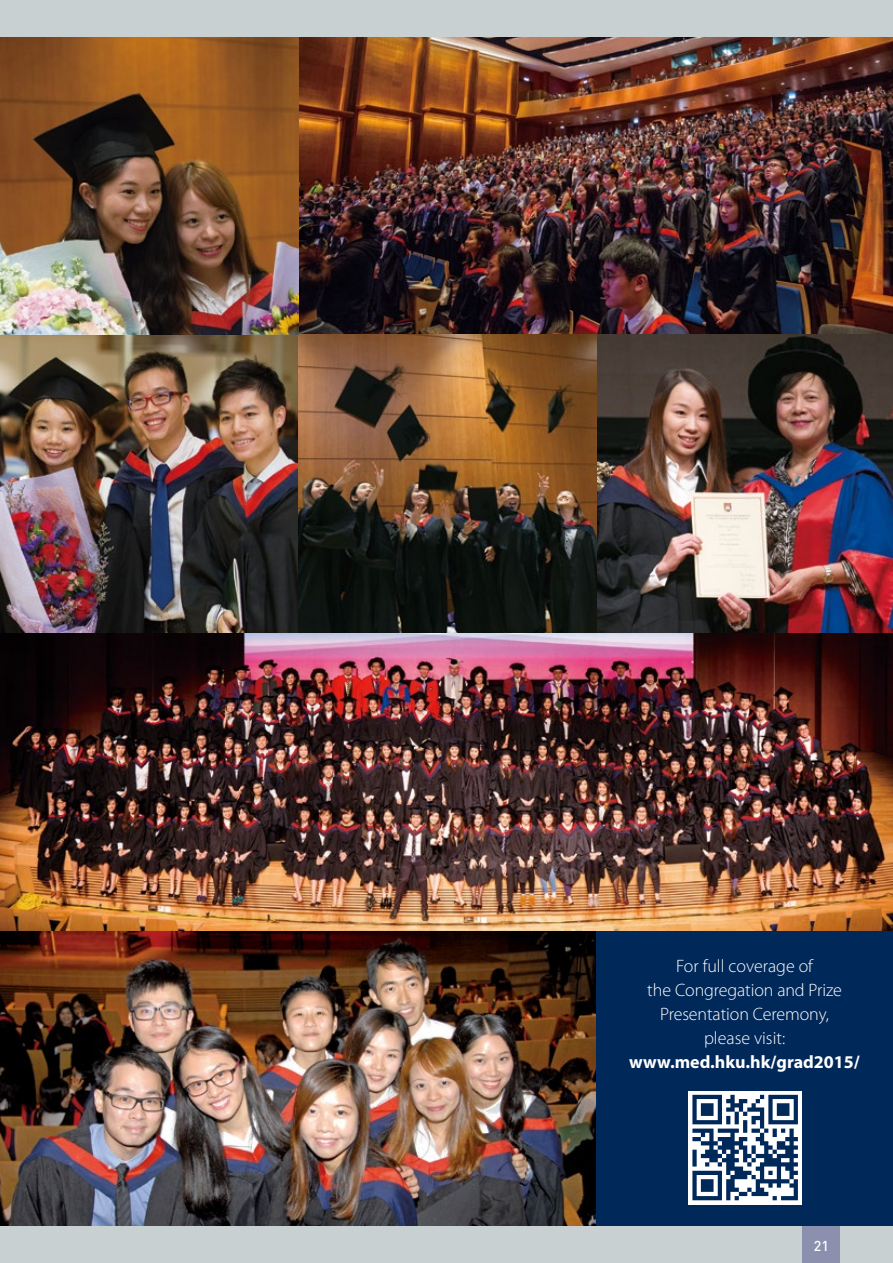
<style>
.page{position:relative;width:893px;height:1263px;background:#fff}
.page>*{position:absolute;margin:0;border:0;box-sizing:border-box;transform-origin:0 0}
.t1{font:300 18px/24.2px "Myriad Pro";letter-spacing:-.005em;color:#fff;text-align:center}
.t2{font:700 18px "Myriad Pro";color:#fff}
.t3{font:500 14.25px "DIN";color:#fff}
</style>
<div class="page">
<img style="left:0;top:633px;width:893px;height:298px">
<img style="left:0;top:335px;width:298px;height:298px">
<img style="left:298px;top:37px;width:595px;height:298px">
<img style="left:0;top:931px;width:596px;height:295px">
<div style="left:596px;top:931px;width:297px;height:298px;background:#002859"></div>
<img style="left:596px;top:335px;width:297px;height:298px">
<img style="left:298px;top:335px;width:298px;height:298px">
<img style="left:0;top:37px;width:298px;height:298px">
<div style="left:688px;top:1090px;width:114px;height:114px;background:#fff"></div>
<svg style="left:692px;top:1095px;width:106px;height:105px"></svg>
<div style="left:0;top:1226px;width:893px;height:37px;background:#c8d0d2"></div>
<div style="left:802px;top:1226px;width:38px;height:37px;background:#8a90ad"></div>
<div style="left:0;top:0;width:893px;height:37px;background:#c8d0d2"></div>
<p class="t1" style="left:647px;top:954px;width:196px">For full coverage of<br>the Congregation and Prize<br>Presentation Ceremony, please visit:</p>
<p class="t2" style="left:629px;top:1051px;width:232px">www.med.hku.hk/grad2015/</p>
<p class="t3" style="left:814px;top:1237px;width:17px">21</p>
</div>
